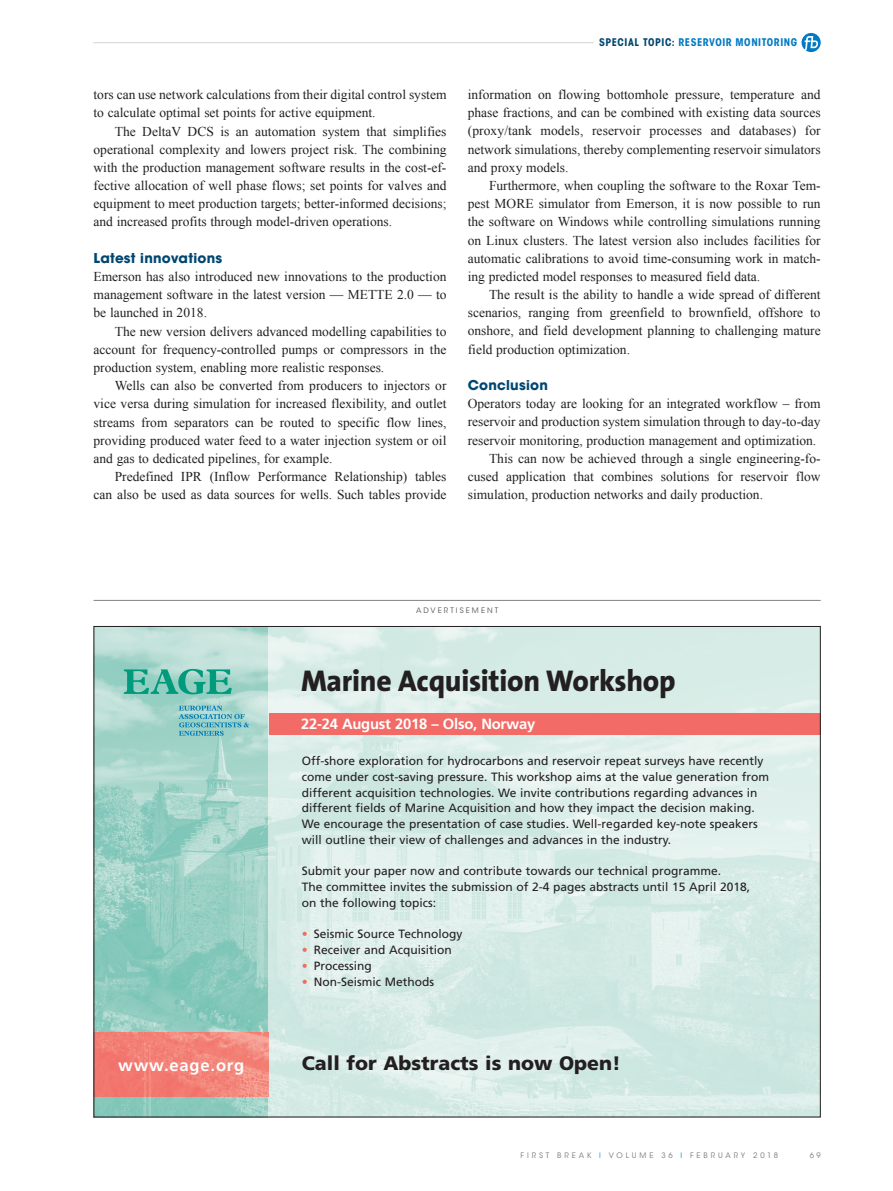
<style>
.page{position:relative;width:893px;height:1191px;background:#fff}
.page>*{position:absolute;margin:0;border:0;box-sizing:border-box;transform-origin:0 0}
.t1{font:800 30.15px "The Sans";letter-spacing:-.01em;color:#231f20}
.t2{font:900 19.5px "Frutiger LT Std";color:#231f20}
.t3{font:700 16.65px "Frutiger LT Std";letter-spacing:.05em;color:#fff}
.t4{font:700 14.85px "Frutiger LT Std";letter-spacing:-.015em;color:#fff}
.t5{font:13.5px/18.1px "Times New Roman";color:#231f20;text-align:justify}
.t6{font:700 13.5px "ITC Avant Garde Std";letter-spacing:.015em;color:#004670}
.t7{font:12px/15.8px "Frutiger LT Std";color:#231f20}
.t8{font:700 condensed 10.5px "ITC Avant Garde Std";letter-spacing:.055em;color:#007ac2}
.t9{font:7.5px "ITC Avant Garde Std";letter-spacing:.385em;color:#787a7d}
.t10{font:7.5px "ITC Avant Garde Std";letter-spacing:.275em;color:#57585a}
.s1{color:#004670}
.s2{color:#f26b66}
.s3{color:#1c8acb}
</style>
<div class="page">
<hr style="left:94px;top:42px;width:499px;height:1px;background:#d1d2d4">
<svg style="left:801px;top:33px;width:20px;height:19px"></svg>
<img style="left:96px;top:628px;width:723px;height:487px">
<img style="left:96px;top:1032px;width:173px;height:64px">
<div style="left:269px;top:713px;width:552px;height:22px;background:#f26b66"></div>
<svg style="left:179px;top:705px;width:70px;height:30px"></svg>
<svg style="left:124px;top:669px;width:108px;height:25px"></svg>
<hr style="left:94px;top:600px;width:727px;height:1px;background:#808285">
<p class="t5" style="left:94px;top:85px;width:354px">tors can use network calculations from their digital control system to calculate optimal set points for active equipment.</p>
<p class="t5" style="left:94px;top:122px;width:354px;text-indent:21px">The DeltaV DCS is an automation system that simplifies operational complexity and lowers project risk. The combining with the production management software results in the cost-ef&shy;fective allocation of well phase flows; set points for valves and equipment to meet production targets; better-informed decisions; and increased profits through model-driven operations.</p>
<p class="t6" style="left:94px;top:249px;width:130px">Latest innovations</p>
<p class="t5" style="left:94px;top:267px;width:354px">Emerson has also introduced new innovations to the production management software in the latest version — METTE 2.0 — to be launched in 2018.</p>
<p class="t5" style="left:94px;top:322px;width:354px;text-indent:21px">The new version delivers advanced modelling capabilities to account for frequency-controlled pumps or compressors in the production system, enabling more realistic responses.</p>
<p class="t5" style="left:94px;top:376px;width:354px;text-indent:21px">Wells can also be converted from producers to injectors or vice versa during simulation for increased flexibility, and outlet streams from separators can be routed to specific flow lines, providing produced water feed to a water injection system or oil and gas to dedicated pipelines, for example.</p>
<p class="t5" style="left:94px;top:467px;width:354px;text-align:right">Predefined IPR (Inflow Performance Relationship) tables can also be used as data sources for wells. Such tables provide</p>
<p class="t8" style="left:599px;top:36px;width:200px"><span class="s1">SPECIAL TOPIC:</span> RESERVOIR MONITORING</p>
<p class="t5" style="left:468px;top:85px;width:354px">information on flowing bottomhole pressure, temperature and phase fractions, and can be combined with existing data sources (proxy/tank models, reservoir processes and databases) for network simulations, thereby complementing reservoir simulators and proxy models.</p>
<p class="t5" style="left:468px;top:176px;width:354px;text-indent:21px">Furthermore, when coupling the software to the Roxar Tem&shy;pest MORE simulator from Emerson, it is now possible to run the software on Windows while controlling simulations running on Linux clusters. The latest version also includes facilities for automatic calibrations to avoid time-consuming work in match&shy;ing predicted model responses to measured field data.</p>
<p class="t5" style="left:468px;top:285px;width:354px;text-indent:21px">The result is the ability to handle a wide spread of different scenarios, ranging from greenfield to brownfield, offshore to onshore, and field development planning to challenging mature field production optimization.</p>
<p class="t6" style="left:468px;top:376px;width:82px">Conclusion</p>
<p class="t5" style="left:468px;top:394px;width:354px">Operators today are looking for an integrated workflow – from</p>
<p class="t5" style="left:468px;top:412px;width:354px">reservoir and production system simulation through to day-to-day</p>
<p class="t5" style="left:468px;top:431px;width:350px">reservoir monitoring, production management and optimization.</p>
<p class="t5" style="left:489px;top:449px;width:333px">This can now be achieved through a single engineering-fo-</p>
<p class="t5" style="left:468px;top:467px;width:354px">cused application that combines solutions for reservoir flow</p>
<p class="t5" style="left:468px;top:485px;width:297px">simulation, production networks and daily production.</p>
<p class="t10" style="left:416px;top:606px;width:84px">ADVERTISEMENT</p>
<p class="t3" style="left:118px;top:1055px;width:128px">www.eage.org</p>
<h1 class="t1" style="left:301px;top:655px;width:376px">Marine Acquisition Workshop</h1>
<p class="t4" style="left:301px;top:715px;width:236px">22-24 August 2018 – Olso, Norway</p>
<p class="t7" style="left:302px;top:753px;width:469px">Off-shore exploration for hydrocarbons and reservoir re peat surveys have recently come under cost-saving pressure. This workshop aims at the value generation from different acquisition technologies. We invite contributions regarding advances in different fields of Marine Acquisition and how they impact the decision making.<br>We encourage the pres entation of case studies. Well-regarded key-note speakers will outline their view of challenges and advances in the industry.</p>
<p class="t7" style="left:302px;top:863px;width:450px">Submit your paper now and contribute towards our technical programme.<br>The committee invites the submission of 2-4 pages abstracts until 15 April 2018, on the following topics:</p>
<p class="t7" style="left:302px;top:926px;width:162px"><span class="s2">•</span> Seismic Source Technology</p>
<p class="t7" style="left:302px;top:942px;width:152px"><span class="s2">•</span> Receiver and Acquisition</p>
<p class="t7" style="left:302px;top:958px;width:72px"><span class="s2">•</span> Processing</p>
<p class="t7" style="left:302px;top:973px;width:134px"><span class="s2">•</span> Non-Seismic Methods</p>
<h2 class="t2" style="left:302px;top:1051px;width:320px">Call for Abstracts is now Open!</h2>
<p class="t9" style="left:521px;top:1151px;width:259px">FIRST BREAK <span class="s3">I</span> VOLUME 36 <span class="s3">I</span> FEBRUARY 2018</p>
<p class="t9" style="left:810px;top:1151px;width:12px">6 9</p>
</div>
